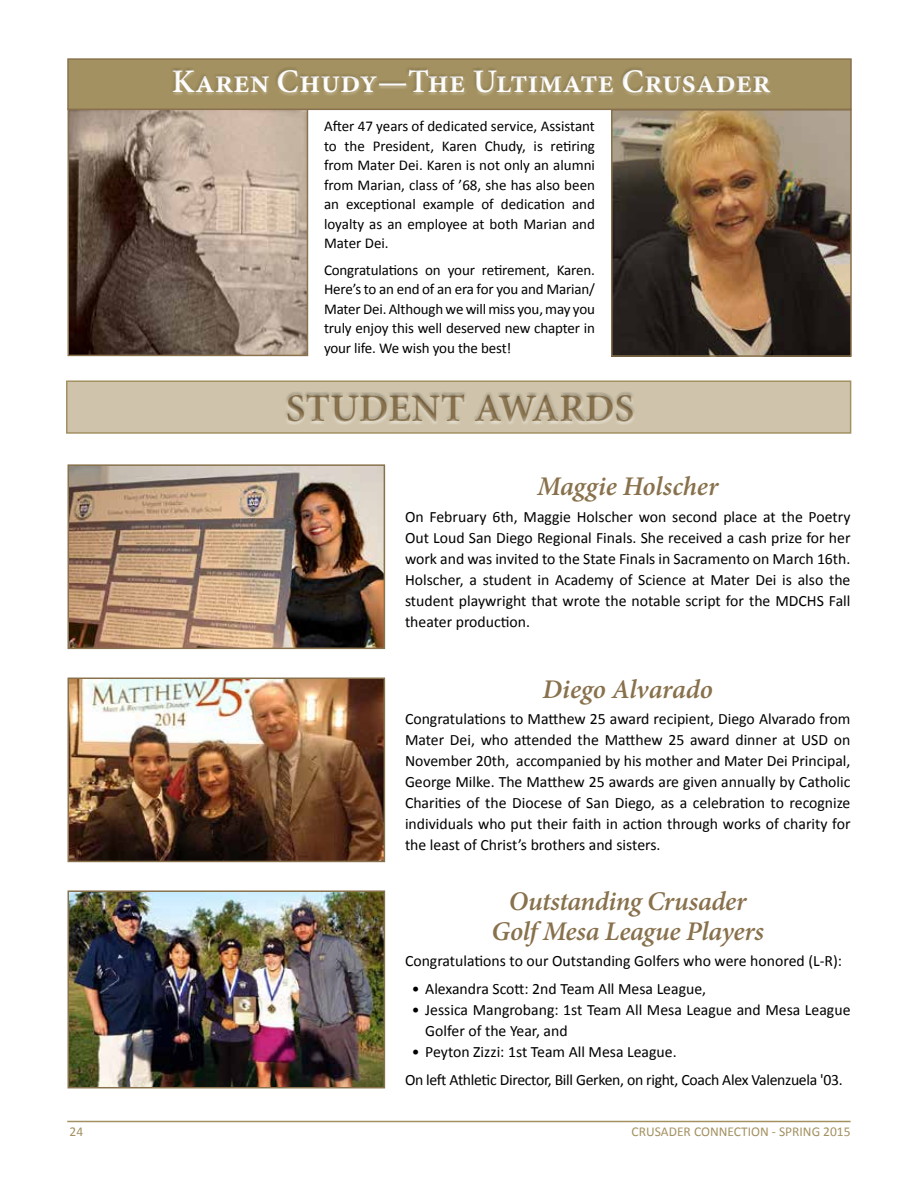
<style>
.page{position:relative;width:918px;height:1188px;background:#fff}
.page>*{position:absolute;margin:0;border:0;box-sizing:border-box;transform-origin:0 0}
.t1{font:600 39px "Minion Pro";letter-spacing:.01em;color:#88714c}
.t2{font:600 33px "Minion Pro";color:#fff}
.t3{font:italic 600 27px/29.4px "Minion Pro";letter-spacing:-.01em;color:#88714c;text-align:center}
.t4{font:15.75px/21px "Calibri";color:#000;text-align:justify}
.t5{font:15.75px/27.8px "Calibri";letter-spacing:-.02em;color:#000}
.t6{font:15px/19.5px "Calibri";letter-spacing:-.01em;color:#000;text-align:justify}
.t7{font:13.5px "Calibri";color:#a39161}
</style>
<div class="page">
<img style="left:614px;top:112px;width:235px;height:242px">
<div style="left:611px;top:109px;width:241px;height:248px;border:2px solid #88714c"></div>
<img style="left:71px;top:111px;width:234px;height:242px">
<div style="left:68px;top:108px;width:240px;height:248px;border:2px solid #88714c"></div>
<div style="left:66px;top:380px;width:785px;height:54px;background:#cfc4ab;border:2px solid #a39161"></div>
<div style="left:67px;top:58px;width:785px;height:52px;background:#a39161;border:2px solid #88714c"></div>
<div style="left:170px;top:68px;width:604px;height:28px;background:#efebe3;opacity:.75"></div>
<div style="left:170px;top:66px;width:602px;height:27px;background:#000;opacity:.75"></div>
<div style="left:284px;top:396px;width:352px;height:29px;background:#fff;opacity:.75"></div>
<div style="left:284px;top:391px;width:352px;height:29px;background:#000;opacity:.75"></div>
<img style="left:71px;top:467px;width:311px;height:179px">
<div style="left:68px;top:464px;width:317px;height:185px;border:2px solid #88714c"></div>
<img style="left:71px;top:681px;width:311px;height:178px">
<div style="left:68px;top:678px;width:317px;height:184px;border:2px solid #88714c"></div>
<img style="left:71px;top:893px;width:311px;height:192px">
<div style="left:68px;top:890px;width:317px;height:198px;border:2px solid #88714c"></div>
<hr style="left:67px;top:1121px;width:784px;height:1px;background:#a39161">
<h2 class="t2" style="left:172px;top:59px;width:600px">Karen Chudy—The Ultimate Crusader</h2>
<p class="t6" style="left:324px;top:116px;width:273px">After 47 years of dedicated service, Assistant to the President, Karen Chudy, is retiring from Mater Dei. Karen is not only an alumni from Marian, class of ’68, she has also been an exceptional example of dedication and loyalty as an employee at both Marian and Mater Dei.</p>
<p class="t6" style="left:324px;top:259px;width:273px">Congratulations on your retirement, Karen.<br>Here’s to an end of an era for you and Marian/ Mater Dei. Although we will miss you, may you truly enjoy this well deserved new chapter in your life. We wish you the best!</p>
<h1 class="t1" style="left:286px;top:381px;width:350px">STUDENT AWARDS</h1>
<h3 class="t3" style="left:537px;top:472px;width:183px">Maggie Holscher</h3>
<p class="t4" style="left:405px;top:505px;width:447px">On February 6th, Maggie Holscher won second place at the Poetry Out Loud San Diego Regional Finals. She received a cash prize for her work and was invited to the State Finals in Sacramento on March 16th.<br>Holscher, a student in Academy of Science at Mater Dei is also the student playwright that wrote the notable script for the MDCHS Fall theater production.</p>
<h3 class="t3" style="left:543px;top:674px;width:172px">Diego Alvarado</h3>
<p class="t4" style="left:405px;top:708px;width:447px">Congratulations to Matthew 25 award recipient, Diego Alvarado from Mater Dei, who attended the Matthew 25 award dinner at USD on November 20th, accompanied by his mother and Mater Dei Principal, George Milke. The Matthew 25 awards are given annually by Catholic Charities of the Diocese of San Diego, as a celebration to recognize individuals who put their faith in action through works of charity for the least of Christ’s brothers and sisters.</p>
<h3 class="t3" style="left:492px;top:887px;width:274px">Outstanding Crusader<br>Golf Mesa League Players</h3>
<p class="t4" style="left:405px;top:950px;width:439px">Congratulations to our Outstanding Golfers who were honored (L-R):</p>
<p class="t4" style="left:412px;top:978px;width:296px">• Alexandra Scott: 2nd Team All Mesa League,</p>
<p class="t4" style="left:425px;top:999px;width:427px;text-indent:-13px">• Jessica Mangrobang: 1st Team All Mesa League and Mesa League<br>Golfer of the Year, and</p>
<p class="t5" style="left:405px;top:1037px;width:439px;text-indent:7px">• Peyton Zizzi: 1st Team All Mesa League.<br>On left Athletic Director, Bill Gerken, on right, Coach Alex Valenzuela '03.</p>
<p class="t7" style="left:70px;top:1122px;width:15px">24</p>
<p class="t7" style="left:632px;top:1122px;width:220px">CRUSADER CONNECTION - SPRING 2015</p>
</div>
